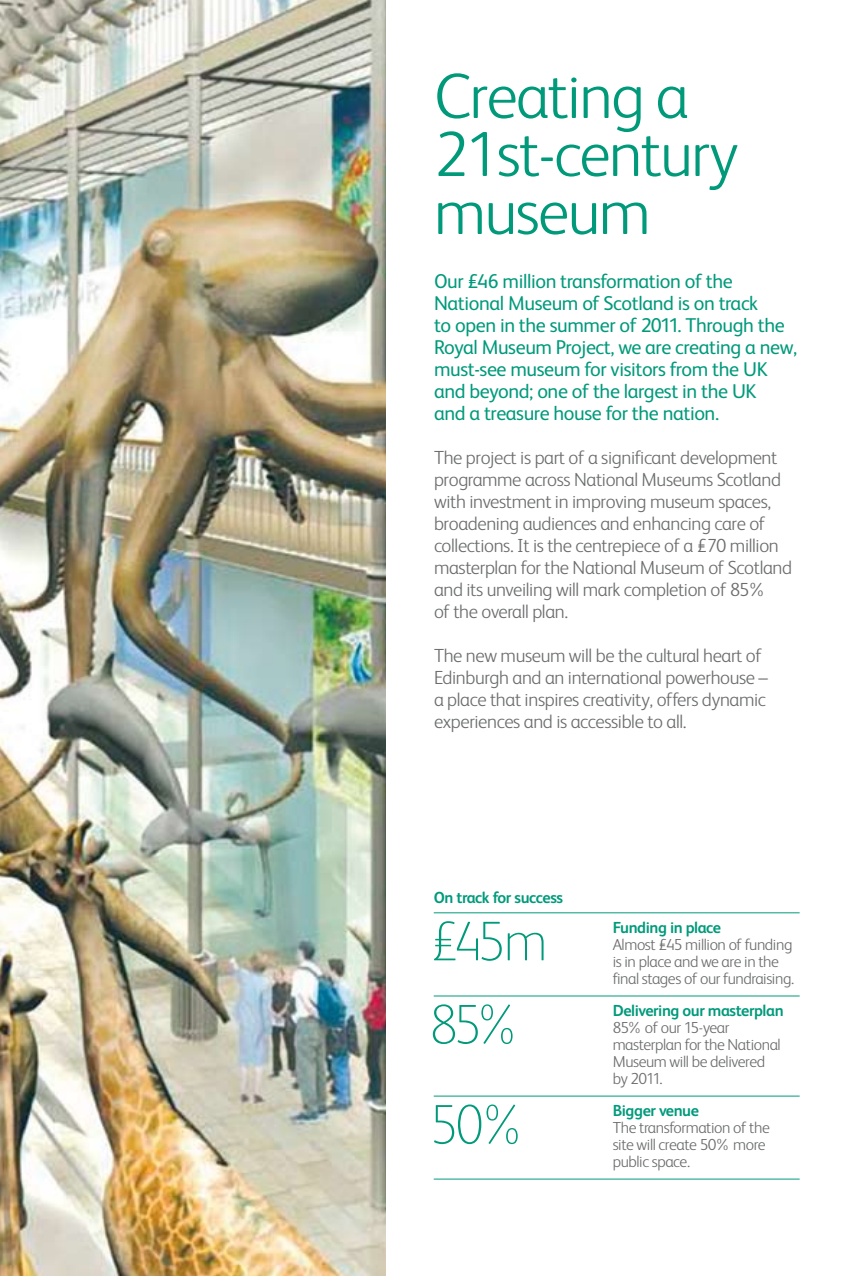
<style>
.page{position:relative;width:851px;height:1276px;background:#fff}
.page>*{position:absolute;margin:0;border:0;box-sizing:border-box;transform-origin:0 0}
.t1{font:300 64px/58px "FS Albert";letter-spacing:-.025em;color:#009a7b}
.t2{font:100 56px/83.2px "FS Albert";letter-spacing:-.09em;color:#009a7b}
.t3{font:20px/22px "FS Albert";letter-spacing:-.02em;color:#009a7b}
.t4{font:300 19px/22px "FS Albert";letter-spacing:-.02em;color:#6b6c6d}
.t5{font:300 16px/17px "FS Albert";letter-spacing:-.025em;color:#6b6c6d}
.t6{font:700 16px "FS Albert";letter-spacing:-.025em;color:#009a7b}
</style>
<div class="page">
<img style="left:0;top:0;width:386px;height:1276px">
<hr style="left:433px;top:912px;width:366px;height:1px;background:#009a7b">
<hr style="left:433px;top:995px;width:366px;height:1px;background:#009a7b">
<hr style="left:433px;top:1178px;width:366px;height:1px;background:#009a7b">
<hr style="left:433px;top:1095px;width:366px;height:1px;background:#009a7b">
<h1 class="t1" style="left:434px;top:67px;width:305px">Creating a<br>21st-century museum</h1>
<p class="t3" style="left:434px;top:270px;width:364px">Our £46 million transformation of the National Museum of Scotland is on track<br>to open in the summer of 2011. Through the Royal Museum Project, we are creating a new, must-see museum for visitors from the UK and beyond; one of the largest in the UK<br>and a treasure house for the nation.</p>
<p class="t4" style="left:434px;top:446px;width:359px">The project is part of a significant development programme across National Museums Scotland with investment in improving museum spaces, broadening audiences and enhancing care of collections. It is the centrepiece of a £70 million masterplan for the National Museum of Scotland and its unveiling will mark completion of 85%<br>of the overall plan.</p>
<p class="t4" style="left:434px;top:644px;width:335px">The new museum will be the cultural heart of Edinburgh and an international powerhouse – a place that inspires creativity, offers dynamic experiences and is accessible to all.</p>
<p class="t6" style="left:433px;top:888px;width:131px">On track for success</p>
<h2 class="t2" style="left:429px;top:899px;width:120px">£45m<br>85%</h2>
<h2 class="t2" style="left:428px;top:1082px;width:103px">50%</h2>
<p class="t6" style="left:612px;top:918px;width:110px">Funding in place</p>
<p class="t5" style="left:612px;top:936px;width:183px">Almost £45 million of funding is in place and we are in the final stages of our fundraising.</p>
<p class="t6" style="left:612px;top:1001px;width:172px">Delivering our masterplan</p>
<p class="t5" style="left:612px;top:1019px;width:169px">85% of our 15-year masterplan for the National<br>Museum will be delivered by 2011.</p>
<p class="t6" style="left:612px;top:1101px;width:88px">Bigger venue</p>
<p class="t5" style="left:612px;top:1119px;width:159px">The transformation of the site will create 50% more public space.</p>
</div>
